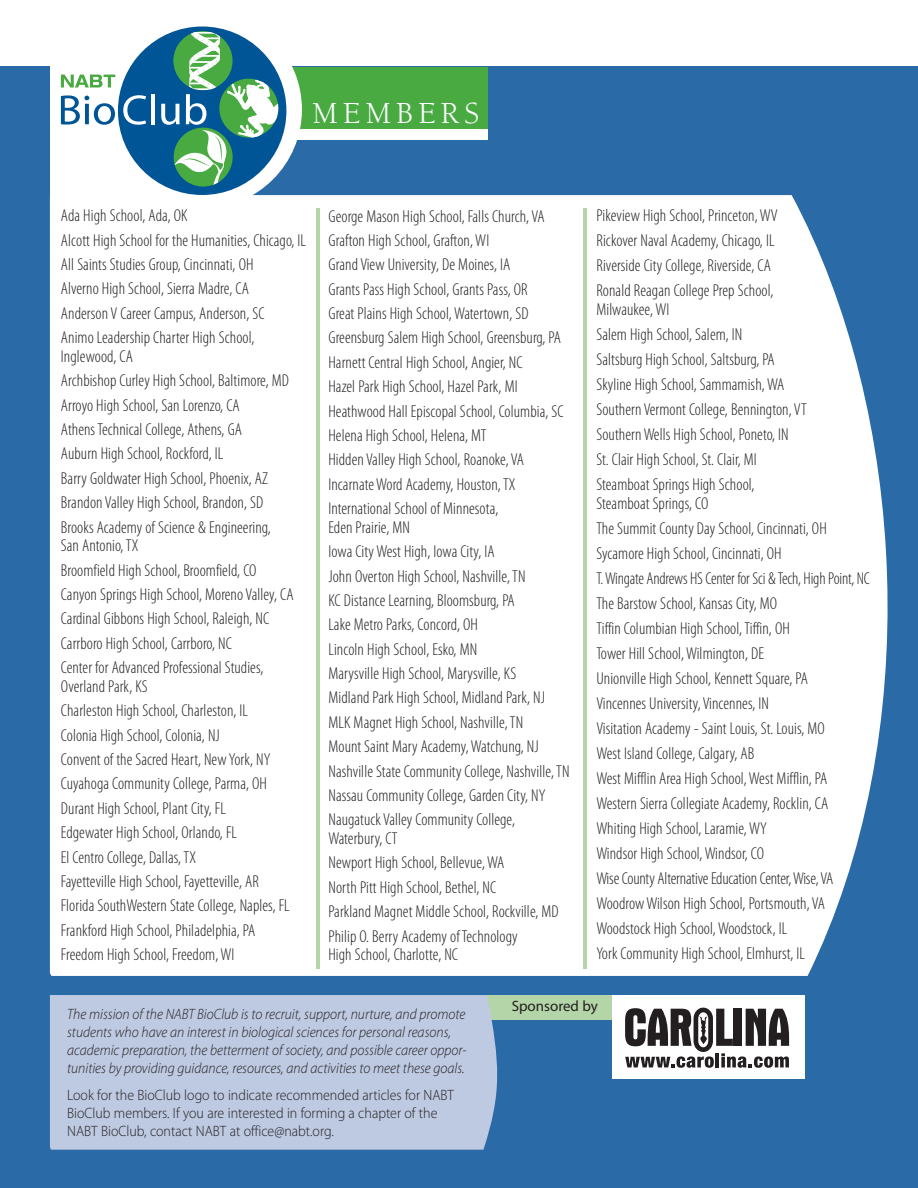
<style>
.page{position:relative;width:918px;height:1188px;background:#fff}
.page>*{position:absolute;margin:0;border:0;box-sizing:border-box;transform-origin:0 0}
.t1{font:30px "Berkeley Old ITC";letter-spacing:.16em;color:#fff}
.t2{font:300 condensed 17.25px/24.3px "Myriad Pro";letter-spacing:.005em;color:#231f20}
.t3{font:italic 300 15px/18px "Myriad Pro";color:#231f20;scale:.93 1}
.t4{font:300 15px/18px "Myriad Pro";color:#231f20;scale:.93 1}
.t5{font:15px "Myriad Pro";color:#231f20}
</style>
<div class="page">
<div style="left:0;top:67px;width:918px;height:1121px;background:#2a6aa6"></div>
<div style="left:283px;top:67px;width:205px;height:69px;background:#49aa42"></div>
<div style="left:50px;top:0;width:165px;height:205px;background:#fff"></div>
<div style="left:106px;top:12px;width:194px;height:195px;background:#fff;border-radius:50%"></div>
<div style="left:291px;top:129px;width:197px;height:10px;background:#fff"></div>
<div style="left:50px;top:195px;width:838px;height:781px;background:#fff"></div>
<div style="left:487px;top:995px;width:126px;height:25px;background:#b3d5a7"></div>
<div style="left:613px;top:995px;width:192px;height:83px;background:#fff"></div>
<svg style="left:625px;top:1008px;width:164px;height:60px"></svg>
<div style="left:50px;top:995px;width:448px;height:155px;background:#becae2"></div>
<div style="left:118px;top:27px;width:168px;height:168px;background:#005596;border-radius:50%"></div>
<svg style="left:61px;top:75px;width:54px;height:13px"></svg>
<svg style="left:61px;top:95px;width:54px;height:30px"></svg>
<svg style="left:123px;top:95px;width:23px;height:30px"></svg>
<hr style="left:151px;top:94px;width:4px;height:30px;background:#fff">
<svg style="left:161px;top:31px;width:117px;height:156px"></svg>
<hr style="left:316px;top:208px;width:3px;height:760px;background:#b3d5a7">
<hr style="left:583px;top:208px;width:3px;height:760px;background:#b3d5a7">
<h1 class="t1" style="left:312px;top:96px;width:168px">MEMBERS</h1>
<p class="t2" style="left:61px;top:204px;width:247px">Ada High School, Ada, OK<br>Alcott High School for the Humanities, Chicago, IL All Saints Studies Group, Cincinnati, OH<br>Alverno High School, Sierra Madre, CA<br>Anderson V Career Campus, Anderson, SC<br>Animo Leadership Charter High School,</p>
<p class="t2" style="left:61px;top:345px;width:230px">Inglewood, CA<br>Archbishop Curley High School, Baltimore, MD Arroyo High School, San Lorenzo, CA<br>Athens Technical College, Athens, GA<br>Auburn High School, Rockford, IL<br>Barry Goldwater High School, Phoenix, AZ Brandon Valley High School, Brandon, SD Brooks Academy of Science &amp; Engineering,</p>
<p class="t2" style="left:61px;top:534px;width:234px">San Antonio, TX<br>Broomfield High School, Broomfield, CO Canyon Springs High School, Moreno Valley, CA Cardinal Gibbons High School, Raleigh, NC Carrboro High School, Carrboro, NC<br>Center for Advanced Professional Studies,</p>
<p class="t2" style="left:61px;top:674px;width:230px">Overland Park, KS<br>Charleston High School, Charleston, IL<br>Colonia High School, Colonia, NJ<br>Convent of the Sacred Heart, New York, NY Cuyahoga Community College, Parma, OH Durant High School, Plant City, FL<br>Edgewater High School, Orlando, FL<br>El Centro College, Dallas, TX<br>Fayetteville High School, Fayetteville, AR Florida SouthWestern State College, Naples, FL Frankford High School, Philadelphia, PA Freedom High School, Freedom, WI</p>
<p class="t2" style="left:328px;top:204px;width:237px">George Mason High School, Falls Church, VA Grafton High School, Grafton, WI<br>Grand View University, De Moines, IA<br>Grants Pass High School, Grants Pass, OR<br>Great Plains High School, Watertown, SD Greensburg Salem High School, Greensburg, PA Harnett Central High School, Angier, NC<br>Hazel Park High School, Hazel Park, MI Heathwood Hall Episcopal School, Columbia, SC Helena High School, Helena, MT<br>Hidden Valley High School, Roanoke, VA Incarnate Word Academy, Houston, TX International School of Minnesota,</p>
<p class="t2" style="left:328px;top:515px;width:243px">Eden Prairie, MN<br>Iowa City West High, Iowa City, IA<br>John Overton High School, Nashville, TN<br>KC Distance Learning, Bloomsburg, PA<br>Lake Metro Parks, Concord, OH<br>Lincoln High School, Esko, MN<br>Marysville High School, Marysville, KS<br>Midland Park High School, Midland Park, NJ MLK Magnet High School, Nashville, TN<br>Mount Saint Mary Academy, Watchung, NJ Nashville State Community College, Nashville, TN Nassau Community College, Garden City, NY Naugatuck Valley Community College,</p>
<p class="t2" style="left:328px;top:827px;width:232px">Waterbury, CT<br>Newport High School, Bellevue, WA<br>North Pitt High School, Bethel, NC<br>Parkland Magnet Middle School, Rockville, MD Philip O. Berry Academy of Technology</p>
<p class="t2" style="left:328px;top:943px;width:131px">High School, Charlotte, NC</p>
<p class="t2" style="left:596px;top:204px;width:183px;line-height:25px">Pikeview High School, Princeton, WV Rickover Naval Academy, Chicago, IL Riverside City College, Riverside, CA Ronald Reagan College Prep School,</p>
<p class="t2" style="left:596px;top:297px;width:212px;line-height:25px">Milwaukee, WI<br>Salem High School, Salem, IN<br>Saltsburg High School, Saltsburg, PA Skyline High School, Sammamish, WA Southern Vermont College, Bennington, VT Southern Wells High School, Poneto, IN<br>St. Clair High School, St. Clair, MI Steamboat Springs High School,</p>
<p class="t2" style="left:596px;top:491px;width:275px;line-height:25px">Steamboat Springs, CO<br>The Summit County Day School, Cincinnati, OH Sycamore High School, Cincinnati, OH<br>T. Wingate Andrews HS Center for Sci &amp; Tech, High Point, NC The Barstow School, Kansas City, MO<br>Tiffin Columbian High School, Tiffin, OH<br>Tower Hill School, Wilmington, DE<br>Unionville High School, Kennett Square, PA<br>Vincennes University, Vincennes, IN<br>Visitation Academy - Saint Louis, St. Louis, MO<br>West Island College, Calgary, AB<br>West Mifflin Area High School, West Mifflin, PA Western Sierra Collegiate Academy, Rocklin, CA Whiting High School, Laramie, WY<br>Windsor High School, Windsor, CO<br>Wise County Alternative Education Center, Wise, VA Woodrow Wilson High School, Portsmouth, VA Woodstock High School, Woodstock, IL<br>York Community High School, Elmhurst, IL</p>
<p class="t3" style="left:67px;top:1005px;width:431px">The mission of the NABT BioClub is to recruit, support, nurture, and promote students who have an interest in biological sciences for personal reasons, academic preparation, the betterment of society, and possible career oppor&shy;tunities by providing guidance, resources, and activities to meet these goals.</p>
<p class="t4" style="left:67px;top:1086px;width:418px">Look for the BioClub logo to indicate recommended articles for NABT<br>BioClub members. If you are interested in forming a chapter of the<br>NABT BioClub, contact NABT at office@nabt.org.</p>
<p class="t5" style="left:512px;top:997px;width:88px">Sponsored by</p>
</div>
